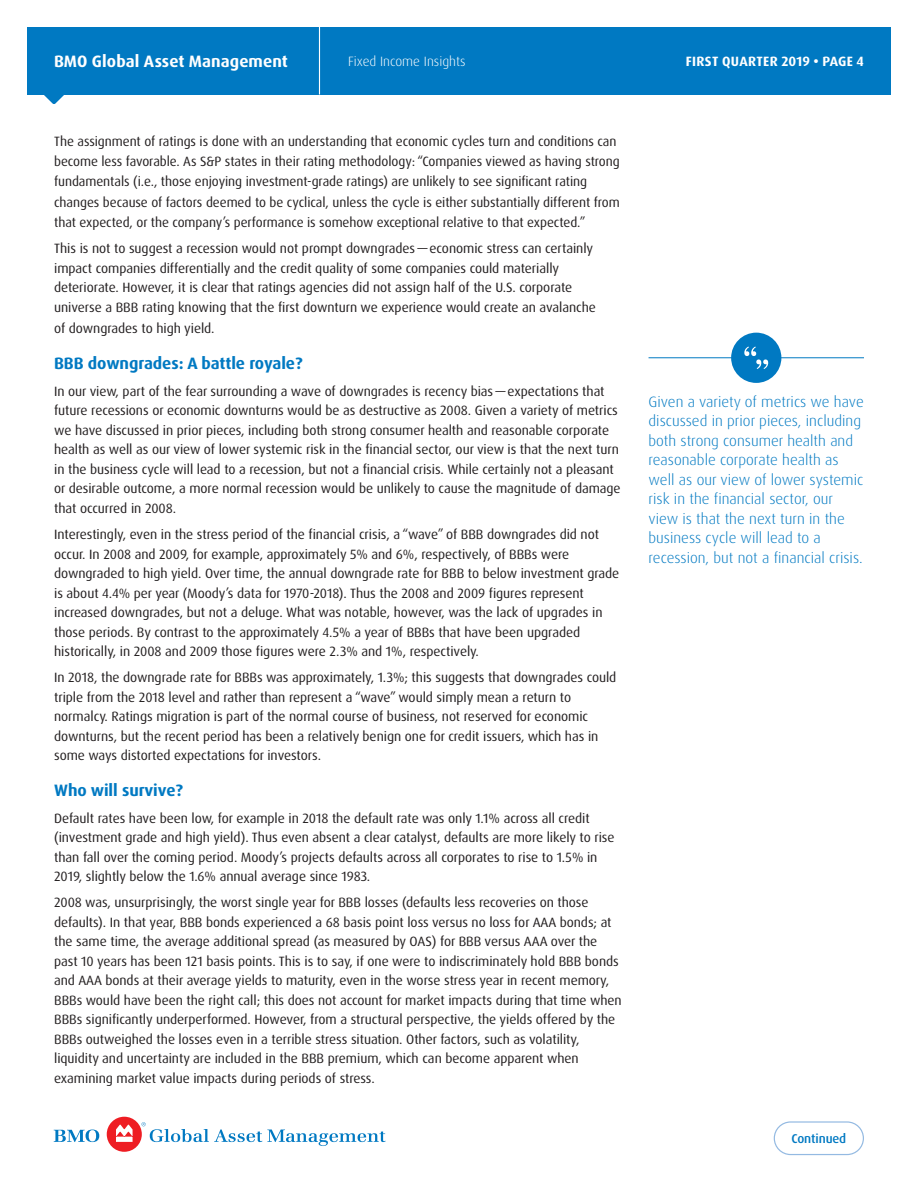
<style>
.page{position:relative;width:918px;height:1188px;background:#fff}
.page>*{position:absolute;margin:0;border:0;box-sizing:border-box;transform-origin:0 0}
.t1{font:700 16.5px "Dax OT";letter-spacing:-.005em;color:#0079c2}
.t2{font:700 16.5px "Dax OT";letter-spacing:.005em;color:#fff}
.t3{font:300 15px/19.5px "Dax OT";color:#0079c2}
.t4{font:13.5px/19.5px "Dax OT";letter-spacing:-.005em;color:#231f20}
.t5{font:700 13.5px "Dax OT";letter-spacing:.02em;color:#fff}
.t6{font:300 13.5px "Dax OT";color:#fff}
.t7{font:500 12.75px "Dax OT";letter-spacing:-.01em;color:#0079c2}
</style>
<div class="page">
<div style="left:243px;top:27px;width:648px;height:67px;background:#0079c2"></div>
<svg style="left:54px;top:1130px;width:45px;height:12px"></svg>
<div style="left:107px;top:1117px;width:35px;height:35px;background:#ee1d23;border-radius:50%"></div>
<svg style="left:116px;top:1125px;width:17px;height:17px"></svg>
<svg style="left:142px;top:1122px;width:244px;height:24px"></svg>
<svg style="left:774px;top:1121px;width:90px;height:34px"></svg>
<div style="left:27px;top:27px;width:216px;height:67px;background:#0079c2"></div>
<svg style="left:43px;top:94px;width:22px;height:10px"></svg>
<hr style="left:649px;top:357px;width:215px;height:1px;background:#0079c2">
<div style="left:731px;top:333px;width:50px;height:50px;background:#0079c2;border-radius:50%"></div>
<svg style="left:744px;top:347px;width:24px;height:22px"></svg>
<hr style="left:319px;top:27px;width:1px;height:67px;background:#fff">
<p class="t2" style="left:54px;top:51px;width:235px">BMO Global Asset Management</p>
<p class="t6" style="left:348px;top:53px;width:119px">Fixed Income Insights</p>
<p class="t4" style="left:54px;top:131px;width:567px;line-height:20.4px">The assignment of ratings is done with an understanding that economic cycles turn and conditions can become less favorable. As S&amp;P states in their rating methodology: “Companies viewed as having strong fundamentals (i.e., those enjoying investment-grade ratings) are unlikely to see significant rating changes because of factors deemed to be cyclical, unless the cycle is either substantially different from that expected, or the company’s performance is somehow exceptional relative to that expected.”</p>
<p class="t4" style="left:54px;top:239px;width:543px">This is not to suggest a recession would not prompt downgrades — economic stress can certainly impact companies differentially and the credit quality of some companies could materially deteriorate. However, it is clear that ratings agencies did not assign half of the U.S. corporate universe a BBB rating knowing that the first downturn we experience would create an avalanche</p>
<p class="t4" style="left:54px;top:319px;width:162px">of downgrades to high yield.</p>
<p class="t1" style="left:54px;top:353px;width:250px">BBB downgrades: A battle royale?</p>
<p class="t4" style="left:54px;top:382px;width:568px">In our view, part of the fear surrounding a wave of downgrades is recency bias — expectations that future recessions or economic downturns would be as destructive as 2008. Given a variety of metrics we have discussed in prior pieces, including both strong consumer health and reasonable corporate health as well as our view of lower systemic risk in the financial sector, our view is that the next turn in the business cycle will lead to a recession, but not a financial crisis. While certainly not a pleasant or desirable outcome, a more normal recession would be unlikely to cause the magnitude of damage that occurred in 2008.</p>
<p class="t4" style="left:54px;top:525px;width:567px">Interestingly, even in the stress period of the financial crisis, a “wave” of BBB downgrades did not occur. In 2008 and 2009, for example, approximately 5% and 6%, respectively, of BBBs were downgraded to high yield. Over time, the annual downgrade rate for BBB to below investment grade is about 4.4% per year (Moody’s data for 1970-2018). Thus the 2008 and 2009 figures represent increased downgrades, but not a deluge. What was notable, however, was the lack of upgrades in those periods. By contrast to the approximately 4.5% a year of BBBs that have been upgraded historically, in 2008 and 2009 those figures were 2.3% and 1%, respectively.</p>
<p class="t4" style="left:54px;top:668px;width:564px">In 2018, the downgrade rate for BBBs was approximately, 1.3%; this suggests that downgrades could triple from the 2018 level and rather than represent a “wave” would simply mean a return to normalcy. Ratings migration is part of the normal course of business, not reserved for economic downturns, but the recent period has been a relatively benign one for credit issuers, which has in some ways distorted expectations for investors.</p>
<p class="t1" style="left:54px;top:780px;width:130px">Who will survive?</p>
<p class="t4" style="left:54px;top:808px;width:562px">Default rates have been low, for example in 2018 the default rate was only 1.1% across all credit (investment grade and high yield). Thus even absent a clear catalyst, defaults are more likely to rise than fall over the coming period. Moody’s projects defaults across all corporates to rise to 1.5% in 2019, slightly below the 1.6% annual average since 1983.</p>
<p class="t4" style="left:54px;top:893px;width:569px">2008 was, unsurprisingly, the worst single year for BBB losses (defaults less recoveries on those defaults). In that year, BBB bonds experienced a 68 basis point loss versus no loss for AAA bonds; at the same time, the average additional spread (as measured by OAS) for BBB versus AAA over the past 10 years has been 121 basis points. This is to say, if one were to indiscriminately hold BBB bonds and AAA bonds at their average yields to maturity, even in the worse stress year in recent memory, BBBs would have been the right call; this does not account for market impacts during that time when BBBs significantly underperformed. However, from a structural perspective, the yields offered by the BBBs outweighed the losses even in a terrible stress situation. Other factors, such as volatility, liquidity and uncertainty are included in the BBB premium, which can become apparent when examining market value impacts during periods of stress.</p>
<p class="t5" style="left:686px;top:53px;width:180px">FIRST QUARTER 2019 • PAGE 4</p>
<p class="t3" style="left:649px;top:392px;width:217px">Given a variety of metrics we have discussed in prior pieces, including both strong consumer health and reasonable corporate health as well as our view of lower systemic risk in the financial sector, our view is that the next turn in the business cycle will lead to a recession, but not a financial crisis.</p>
<p class="t7" style="left:791px;top:1130px;width:56px">Continued</p>
</div>
